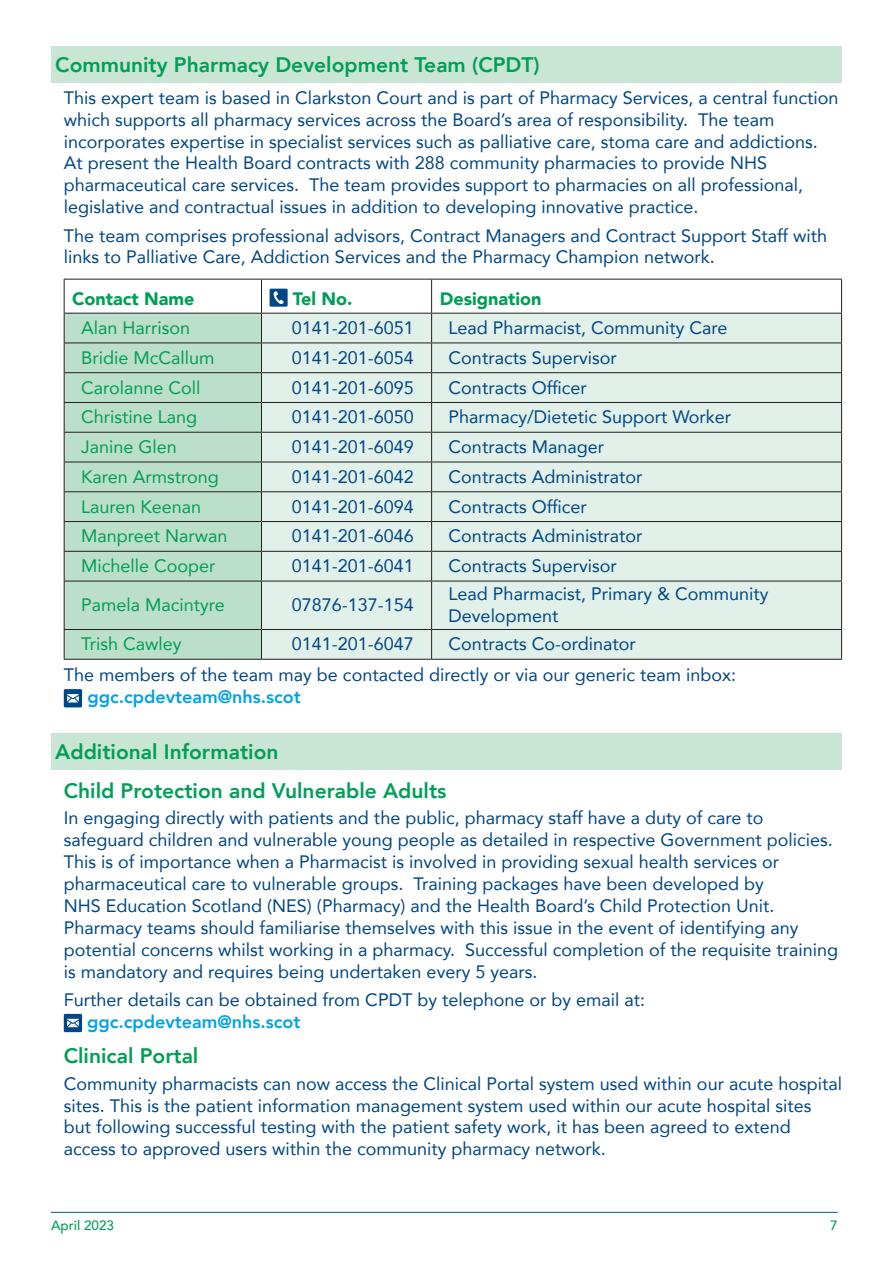
<style>
.page{position:relative;width:893px;height:1263px;background:#fff}
.page>*{position:absolute;margin:0;border:0;box-sizing:border-box;transform-origin:0 0}
.t1{font:800 21px/39.2px "Avenir";color:#009e57}
.t2{font:18px/21.9px "Avenir";color:#004684}
.t3{font:18px "Avenir";color:#009e57}
.t4{font:800 18px "Avenir";color:#00a2e4}
.t5{font:900 18px "Avenir";color:#009e57}
.t6{font:500 13.5px "Avenir";color:#009e57}
</style>
<div class="page">
<hr style="left:51px;top:1212px;width:787px;height:1px;background:#00577d">
<div style="left:51px;top:47px;width:791px;height:36px;background:#c9e5d5"></div>
<div style="left:51px;top:733px;width:791px;height:37px;background:#c9e5d5"></div>
<div style="left:65px;top:314px;width:196px;height:345px;background:#bcdfcb"></div>
<div style="left:262px;top:314px;width:579px;height:345px;background:#e1f0e8"></div>
<hr style="left:64px;top:279px;width:197px;height:1px;background:#231f20">
<hr style="left:64px;top:279px;width:1px;height:34px;background:#231f20">
<hr style="left:261px;top:279px;width:171px;height:1px;background:#231f20">
<hr style="left:261px;top:279px;width:1px;height:34px;background:#231f20">
<hr style="left:432px;top:279px;width:410px;height:1px;background:#231f20">
<hr style="left:431px;top:279px;width:1px;height:34px;background:#231f20">
<hr style="left:841px;top:279px;width:1px;height:34px;background:#231f20">
<hr style="left:64px;top:313px;width:197px;height:1px;background:#231f20">
<hr style="left:261px;top:313px;width:171px;height:1px;background:#231f20">
<hr style="left:432px;top:313px;width:410px;height:1px;background:#231f20">
<hr style="left:64px;top:343px;width:197px;height:1px;background:#231f20">
<hr style="left:261px;top:343px;width:171px;height:1px;background:#231f20">
<hr style="left:432px;top:343px;width:410px;height:1px;background:#231f20">
<hr style="left:64px;top:372px;width:197px;height:1px;background:#231f20">
<hr style="left:261px;top:372px;width:171px;height:1px;background:#231f20">
<hr style="left:432px;top:372px;width:410px;height:1px;background:#231f20">
<hr style="left:64px;top:402px;width:197px;height:1px;background:#231f20">
<hr style="left:261px;top:402px;width:171px;height:1px;background:#231f20">
<hr style="left:432px;top:402px;width:410px;height:1px;background:#231f20">
<hr style="left:64px;top:432px;width:197px;height:1px;background:#231f20">
<hr style="left:261px;top:432px;width:171px;height:1px;background:#231f20">
<hr style="left:432px;top:432px;width:410px;height:1px;background:#231f20">
<hr style="left:64px;top:462px;width:197px;height:1px;background:#231f20">
<hr style="left:261px;top:462px;width:171px;height:1px;background:#231f20">
<hr style="left:432px;top:462px;width:410px;height:1px;background:#231f20">
<hr style="left:64px;top:491px;width:197px;height:1px;background:#231f20">
<hr style="left:261px;top:491px;width:171px;height:1px;background:#231f20">
<hr style="left:432px;top:491px;width:410px;height:1px;background:#231f20">
<hr style="left:64px;top:521px;width:197px;height:1px;background:#231f20">
<hr style="left:261px;top:521px;width:171px;height:1px;background:#231f20">
<hr style="left:432px;top:521px;width:410px;height:1px;background:#231f20">
<hr style="left:64px;top:551px;width:197px;height:1px;background:#231f20">
<svg style="left:64px;top:314px;width:1px;height:267px"></svg>
<hr style="left:261px;top:551px;width:171px;height:1px;background:#231f20">
<svg style="left:261px;top:314px;width:1px;height:267px"></svg>
<hr style="left:432px;top:551px;width:410px;height:1px;background:#231f20">
<svg style="left:431px;top:314px;width:1px;height:267px"></svg>
<svg style="left:841px;top:314px;width:1px;height:267px"></svg>
<hr style="left:64px;top:581px;width:197px;height:1px;background:#231f20">
<hr style="left:64px;top:581px;width:1px;height:48px;background:#231f20">
<hr style="left:261px;top:581px;width:171px;height:1px;background:#231f20">
<hr style="left:261px;top:581px;width:1px;height:48px;background:#231f20">
<hr style="left:432px;top:581px;width:410px;height:1px;background:#231f20">
<hr style="left:431px;top:581px;width:1px;height:48px;background:#231f20">
<hr style="left:841px;top:581px;width:1px;height:48px;background:#231f20">
<hr style="left:64px;top:629px;width:197px;height:1px;background:#231f20">
<svg style="left:64px;top:630px;width:1px;height:29px"></svg>
<hr style="left:261px;top:629px;width:171px;height:1px;background:#231f20">
<svg style="left:261px;top:630px;width:1px;height:29px"></svg>
<hr style="left:432px;top:629px;width:410px;height:1px;background:#231f20">
<svg style="left:431px;top:630px;width:1px;height:29px"></svg>
<svg style="left:841px;top:630px;width:1px;height:29px"></svg>
<hr style="left:64px;top:659px;width:197px;height:1px;background:#231f20">
<hr style="left:261px;top:659px;width:171px;height:1px;background:#231f20">
<hr style="left:432px;top:659px;width:410px;height:1px;background:#231f20">
<svg style="left:270px;top:289px;width:18px;height:18px"></svg>
<svg style="left:64px;top:689px;width:18px;height:18px"></svg>
<svg style="left:64px;top:1014px;width:18px;height:18px"></svg>
<p class="t1" style="left:55px;top:45px;width:486px">Community Pharmacy Development Team (CPDT)</p>
<p class="t2" style="left:64px;top:86px;width:776px">This expert team is based in Clarkston Court and is part of Pharmacy Services, a central function which supports all pharmacy services across the Board’s area of responsibility. The team incorporates expertise in specialist services such as palliative care, stoma care and addictions.<br>At present the Health Board contracts with 288 community pharmacies to provide NHS pharmaceutical care services. The team provides support to pharmacies on all professional, legislative and contractual issues in addition to developing innovative practice.</p>
<p class="t2" style="left:64px;top:224px;width:765px">The team comprises professional advisors, Contract Managers and Contract Support Staff with links to Palliative Care, Addiction Services and the Pharmacy Champion network.</p>
<p class="t5" style="left:72px;top:283px;width:124px">Contact Name</p>
<p class="t5" style="left:293px;top:283px;width:59px">Tel No.</p>
<p class="t5" style="left:440px;top:283px;width:103px">Designation</p>
<p class="t3" style="left:81px;top:313px;width:111px">Alan Harrison</p>
<p class="t2" style="left:292px;top:316px;width:124px">0141-201-6051</p>
<p class="t2" style="left:449px;top:316px;width:280px">Lead Pharmacist, Community Care</p>
<p class="t3" style="left:81px;top:343px;width:135px">Bridie McCallum</p>
<p class="t2" style="left:292px;top:346px;width:124px">0141-201-6054</p>
<p class="t2" style="left:449px;top:346px;width:170px">Contracts Supervisor</p>
<p class="t3" style="left:81px;top:373px;width:121px">Carolanne Coll</p>
<p class="t2" style="left:292px;top:376px;width:124px">0141-201-6095</p>
<p class="t2" style="left:449px;top:376px;width:140px">Contracts Officer</p>
<p class="t3" style="left:81px;top:403px;width:118px">Christine Lang</p>
<p class="t2" style="left:292px;top:406px;width:124px">0141-201-6050</p>
<p class="t2" style="left:449px;top:406px;width:284px">Pharmacy/Dietetic Support Worker</p>
<p class="t3" style="left:81px;top:432px;width:97px">Janine Glen</p>
<p class="t2" style="left:292px;top:435px;width:124px">0141-201-6049</p>
<p class="t2" style="left:449px;top:435px;width:157px">Contracts Manager</p>
<p class="t3" style="left:81px;top:462px;width:139px">Karen Armstrong</p>
<p class="t2" style="left:292px;top:465px;width:124px">0141-201-6042</p>
<p class="t2" style="left:449px;top:465px;width:195px">Contracts Administrator</p>
<p class="t3" style="left:81px;top:492px;width:122px">Lauren Keenan</p>
<p class="t2" style="left:292px;top:495px;width:124px">0141-201-6094</p>
<p class="t2" style="left:449px;top:495px;width:140px">Contracts Officer</p>
<p class="t3" style="left:81px;top:522px;width:148px">Manpreet Narwan</p>
<p class="t2" style="left:292px;top:525px;width:124px">0141-201-6046</p>
<p class="t2" style="left:449px;top:525px;width:195px">Contracts Administrator</p>
<p class="t3" style="left:81px;top:551px;width:136px">Michelle Cooper</p>
<p class="t2" style="left:292px;top:554px;width:124px">0141-201-6041</p>
<p class="t2" style="left:449px;top:554px;width:170px">Contracts Supervisor</p>
<p class="t3" style="left:81px;top:591px;width:145px">Pamela Macintyre</p>
<p class="t2" style="left:292px;top:594px;width:124px">07876-137-154</p>
<p class="t2" style="left:449px;top:583px;width:321px">Lead Pharmacist, Primary &amp; Community<br>Development</p>
<p class="t3" style="left:81px;top:630px;width:102px">Trish Cawley</p>
<p class="t2" style="left:292px;top:633px;width:124px">0141-201-6047</p>
<p class="t2" style="left:64px;top:628px;width:674px;line-height:30.6px;text-indent:385px">Contracts Co-ordinator<br>The members of the team may be contacted directly or via our generic team inbox:</p>
<p class="t4" style="left:87px;top:683px;width:215px">ggc.cpdevteam@nhs.scot</p>
<p class="t1" style="left:64px;top:732px;width:384px;text-indent:-9px">Additional Information<br>Child Protection and Vulnerable Adults</p>
<p class="t2" style="left:64px;top:806px;width:776px">In engaging directly with patients and the public, pharmacy staff have a duty of care to safeguard children and vulnerable young people as detailed in respective Government policies.<br>This is of importance when a Pharmacist is involved in providing sexual health services or pharmaceutical care to vulnerable groups. Training packages have been developed by<br>NHS Education Scotland (NES) (Pharmacy) and the Health Board’s Child Protection Unit.<br>Pharmacy teams should familiarise themselves with this issue in the event of identifying any potential concerns whilst working in a pharmacy. Successful completion of the requisite training is mandatory and requires being undertaken every 5 years.</p>
<p class="t2" style="left:64px;top:988px;width:583px">Further details can be obtained from CPDT by telephone or by email at:</p>
<p class="t4" style="left:87px;top:1007px;width:215px">ggc.cpdevteam@nhs.scot</p>
<p class="t1" style="left:64px;top:1037px;width:136px">Clinical Portal</p>
<p class="t2" style="left:64px;top:1072px;width:780px">Community pharmacists can now access the Clinical Portal system used within our acute hospital sites. This is the patient information management system used within our acute hospital sites but following successful testing with the patient safety work, it has been agreed to extend access to approved users within the community pharmacy network.</p>
<p class="t6" style="left:51px;top:1214px;width:65px">April 2023</p>
<p class="t6" style="left:830px;top:1214px;width:9px">7</p>
</div>
